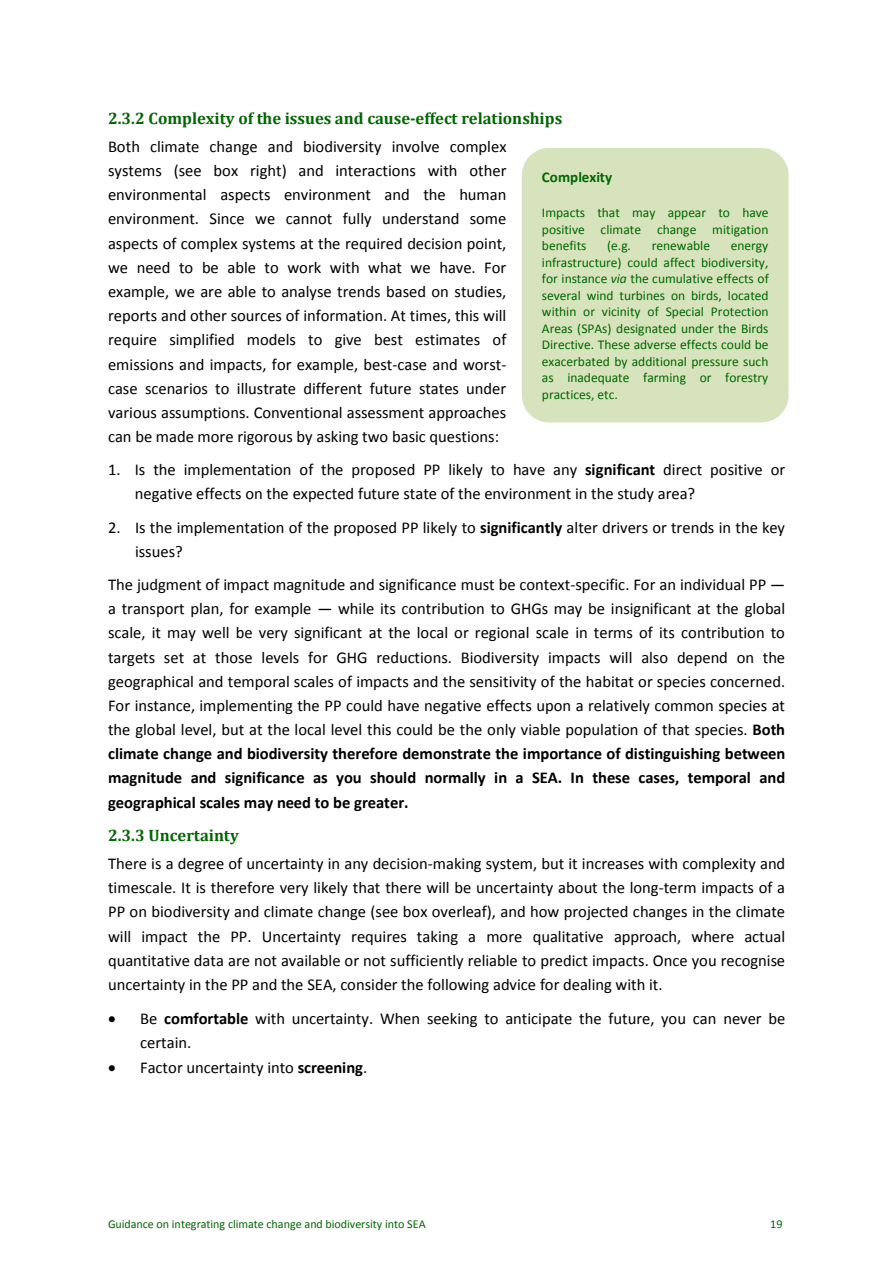
<style>
.page{position:relative;width:893px;height:1263px;background:#fff}
.page>*{position:absolute;margin:0;border:0;box-sizing:border-box;transform-origin:0 0}
.t1{font:16.5px/24.2px "Calibri";color:#000;text-align:justify}
.t2{font:700 16.5px "Cambria";color:#060}
.t3{font:700 15px "Calibri";color:#060}
.t4{font:13.5px/16.5px "Calibri";color:#060;text-align:justify}
.t5{font:12px "Calibri";letter-spacing:-.005em;color:#060}
.s1{font-weight:700}
.s2{font-style:italic}
</style>
<div class="page">
<div style="left:521px;top:147px;width:269px;height:277px;background:#d6e3bc;border:1px solid #fff;border-radius:28px"></div>
<h3 class="t2" style="left:108px;top:106px;width:456px">2.3.2 Complexity of the issues and cause-effect relationships</h3>
<p class="t1" style="left:108px;top:134px;width:400px">Both climate change and biodiversity involve complex systems (see box right) and interactions with other environmental aspects environment and the human environment. Since we cannot fully understand some aspects of complex systems at the required decision point, we need to be able to work with what we have. For example, we are able to analyse trends based on studies, reports and other sources of information. At times, this will require simplified models to give best estimates of emissions and impacts, for example, best-case and worst&shy;case scenarios to illustrate different future states under various assumptions. Conventional assessment approaches can be made more rigorous by asking two basic questions:</p>
<p class="t1" style="left:135px;top:458px;width:652px;text-indent:-27px">1. Is the implementation of the proposed PP likely to have any <span class="s1">significant</span> direct positive or negative effects on the expected future state of the environment in the study area?</p>
<p class="t1" style="left:135px;top:515px;width:652px;text-indent:-27px">2. Is the implementation of the proposed PP likely to <span class="s1">significantly</span> alter drivers or trends in the key issues?</p>
<p class="t1" style="left:108px;top:572px;width:679px">The judgment of impact magnitude and significance must be context-specific. For an individual PP — a transport plan, for example — while its contribution to GHGs may be insignificant at the global scale, it may well be very significant at the local or regional scale in terms of its contribution to targets set at those levels for GHG reductions. Biodiversity impacts will also depend on the geographical and temporal scales of impacts and the sensitivity of the habitat or species concerned.<br>For instance, implementing the PP could have negative effects upon a relatively common species at the global level, but at the local level this could be the only viable population of that species. <span class="s1">Both climate change and biodiversity therefore demonstrate the importance of distinguishing between magnitude and significance as you should normally in a SEA. In these cases, temporal and geographical scales may need to be greater.</span></p>
<h3 class="t2" style="left:108px;top:823px;width:132px">2.3.3 Uncertainty</h3>
<p class="t1" style="left:108px;top:851px;width:679px">There is a degree of uncertainty in any decision-making system, but it increases with complexity and timescale. It is therefore very likely that there will be uncertainty about the long-term impacts of a PP on biodiversity and climate change (see box overleaf), and how projected changes in the climate will impact the PP. Uncertainty requires taking a more qualitative approach, where actual quantitative data are not available or not sufficiently reliable to predict impacts. Once you recognise uncertainty in the PP and the SEA, consider the following advice for dealing with it.</p>
<p class="t1" style="left:140px;top:1006px;width:647px;text-indent:-32px">• Be <span class="s1">comfortable</span> with uncertainty. When seeking to anticipate the future, you can never be certain.</p>
<p class="t1" style="left:108px;top:1056px;width:261px">• Factor uncertainty into <span class="s1">screening</span>.</p>
<p class="t3" style="left:542px;top:168px;width:72px">Complexity</p>
<p class="t4" style="left:542px;top:205px;width:228px">Impacts that may appear to have positive climate change mitigation benefits</p>
<p class="t4" style="left:607px;top:238px;width:25px">(e.g.</p>
<p class="t4" style="left:652px;top:238px;width:60px">renewable</p>
<p class="t4" style="left:542px;top:238px;width:228px;text-indent:189px">energy infrastructure) could affect biodiversity, for instance <span class="s2">via</span> the cumulative effects of several wind turbines on birds, located within or vicinity of Special Protection Areas (SPAs) designated under the Birds Directive. These adverse effects could be exacerbated by additional pressure such as inadequate farming or forestry practices, etc.</p>
<p class="t5" style="left:108px;top:1216px;width:319px">Guidance on integrating climate change and biodiversity into SEA</p>
<p class="t5" style="left:770px;top:1216px;width:14px">19</p>
</div>
